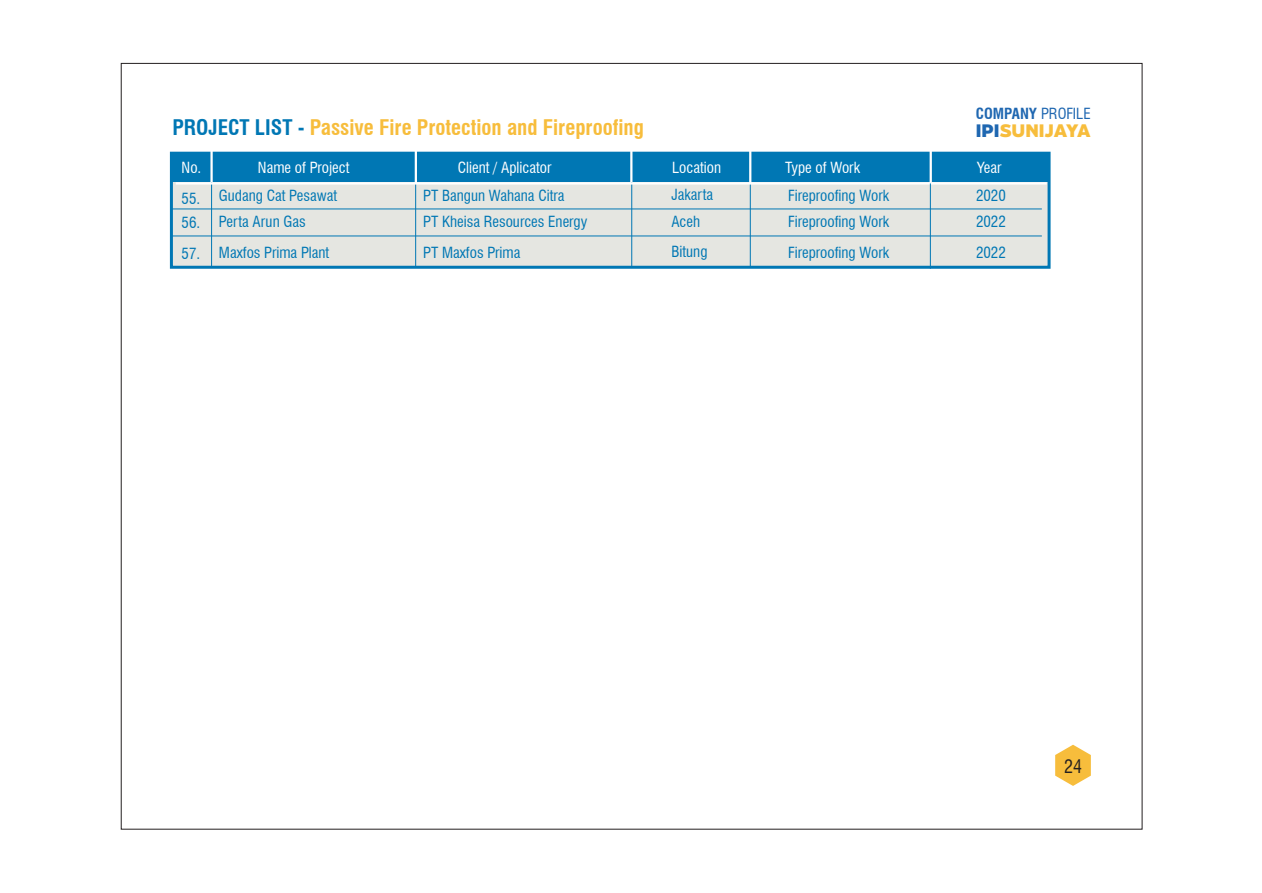
<style>
.page{position:relative;width:1262px;height:893px;background:#fff}
.page>*{position:absolute;margin:0;border:0;box-sizing:border-box;transform-origin:0 0}
.t1{font:700 condensed 21px "Swiss 721 BT";color:#f7bd3c}
.t2{font:18px "Kepler 296";color:#f7bd3c}
.t3{font:condensed 18px "Swiss 721 BT";color:#231f20}
.t4{font:condensed 15px/30.3px "Swiss 721 BT";color:#0077b4}
.t5{font:condensed 15px "Swiss 721 BT";color:#fff}
.t6{font:700 condensed 15px "Swiss 721 BT";color:#1f67b1}
.s1{color:#0077b4}
.s2{font-weight:400}
.s3{color:#1f67b1}
</style>
<div class="page">
<div style="left:171px;top:153px;width:878px;height:114px;background:#e5e6e1"></div>
<hr style="left:211px;top:153px;width:1px;height:114px;background:#0077b4">
<hr style="left:415px;top:153px;width:1px;height:114px;background:#0077b4">
<hr style="left:631px;top:153px;width:1px;height:114px;background:#0077b4">
<hr style="left:750px;top:153px;width:1px;height:114px;background:#0077b4">
<div style="left:171px;top:153px;width:878px;height:28px;background:#0077b4"></div>
<div style="left:170px;top:152px;width:880px;height:117px;border:3px solid #0077b4"></div>
<hr style="left:210px;top:147px;width:3px;height:35px;background:#fff">
<hr style="left:415px;top:150px;width:2px;height:33px;background:#fff">
<hr style="left:630px;top:147px;width:2px;height:35px;background:#fff">
<hr style="left:749px;top:148px;width:2px;height:35px;background:#fff">
<hr style="left:176px;top:182px;width:870px;height:2px;background:#fff">
<hr style="left:930px;top:183px;width:1px;height:86px;background:#0077b4">
<hr style="left:929px;top:147px;width:3px;height:35px;background:#fff">
<hr style="left:171px;top:209px;width:870px;height:1px;background:#0077b4">
<hr style="left:171px;top:236px;width:870px;height:1px;background:#0077b4">
<svg style="left:1055px;top:744px;width:35px;height:41px"></svg>
<h1 class="t1" style="left:172px;top:115px;width:473px"><span class="s1">PROJECT LIST -</span> Passive Fire Protection and Fireproofing</h1>
<p class="t6" style="left:975px;top:104px;width:116px">COMPANY <span class="s2">PROFILE</span></p>
<p class="t2" style="left:975px;top:117px;width:116px"><span class="s3">IPI</span>SUNIJAYA</p>
<p class="t5" style="left:182px;top:159px;width:21px">No.</p>
<p class="t5" style="left:258px;top:159px;width:93px">Name of Project</p>
<p class="t5" style="left:458px;top:159px;width:95px">Client / Aplicator</p>
<p class="t5" style="left:672px;top:159px;width:51px">Location</p>
<p class="t4" style="left:182px;top:183px;width:20px">55.</p>
<p class="t5" style="left:785px;top:159px;width:76px">Type of Work</p>
<p class="t5" style="left:977px;top:159px;width:26px">Year</p>
<p class="t4" style="left:219px;top:180px;width:120px">Gudang Cat Pesawat</p>
<p class="t4" style="left:423px;top:180px;width:143px">PT Bangun Wahana Citra</p>
<p class="t4" style="left:671px;top:179px;width:43px">Jakarta</p>
<p class="t4" style="left:788px;top:180px;width:102px">Fireproofing Work</p>
<p class="t4" style="left:976px;top:180px;width:31px">2020</p>
<p class="t4" style="left:219px;top:207px;width:88px">Perta Arun Gas</p>
<p class="t4" style="left:423px;top:207px;width:166px">PT Kheisa Resources Energy</p>
<p class="t4" style="left:671px;top:207px;width:30px">Aceh</p>
<p class="t4" style="left:788px;top:207px;width:102px">Fireproofing Work</p>
<p class="t4" style="left:976px;top:207px;width:31px">2022</p>
<p class="t4" style="left:219px;top:237px;width:112px">Maxfos Prima Plant</p>
<p class="t4" style="left:423px;top:237px;width:99px">PT Maxfos Prima</p>
<p class="t4" style="left:671px;top:236px;width:38px">Bitung</p>
<p class="t4" style="left:788px;top:237px;width:102px">Fireproofing Work</p>
<p class="t4" style="left:976px;top:237px;width:31px">2022</p>
<p class="t4" style="left:182px;top:208px;width:20px">56.<br>57.</p>
<p class="t3" style="left:1064px;top:755px;width:19px">24</p>
</div>
